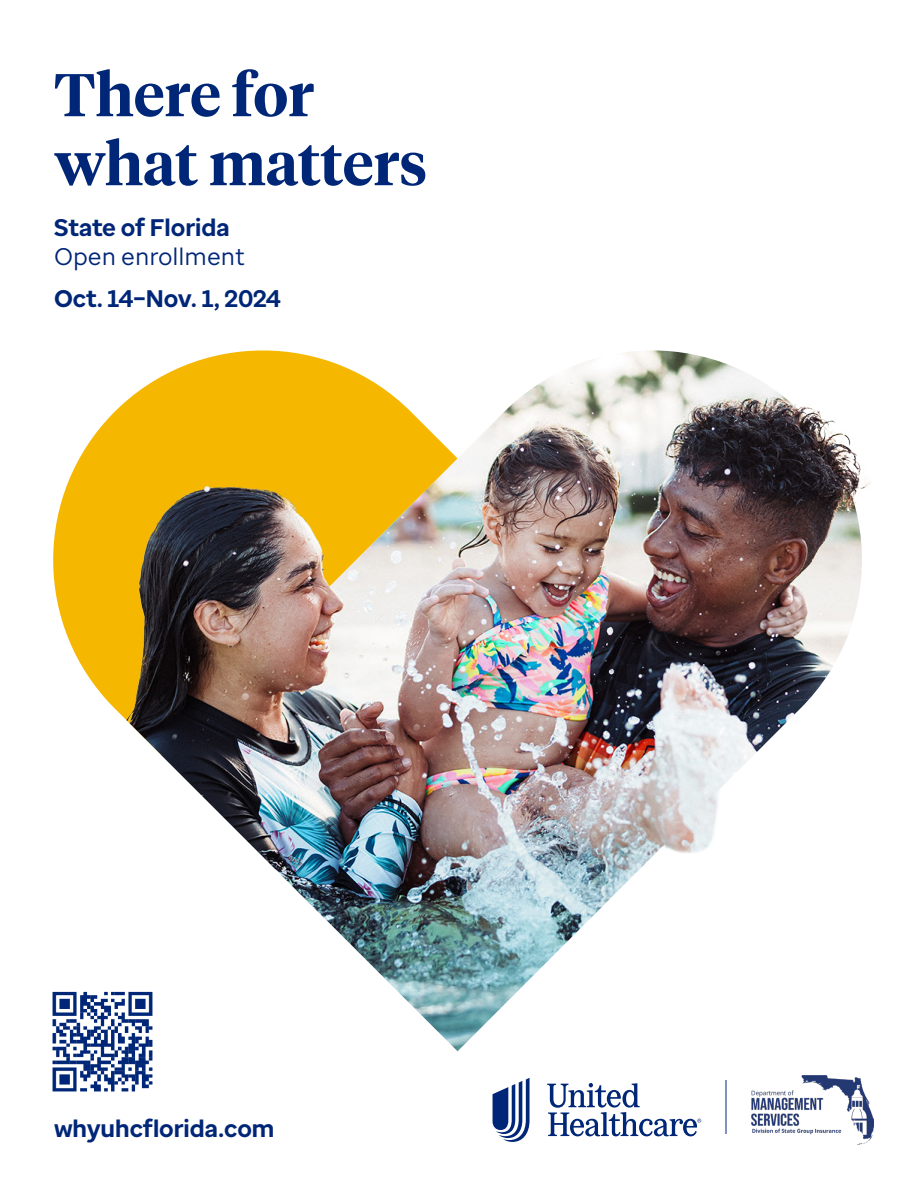
<style>
.page{position:relative;width:918px;height:1188px;background:#fff}
.page>*{position:absolute;margin:0;border:0;box-sizing:border-box;transform-origin:0 0}
.t1{font:600 60px/69px "UHC Serif Headline";color:#002677}
.t2{font:700 24px "Enterprise Sans";color:#002677}
.t3{font:24px "Enterprise Sans";color:#002677}
</style>
<div class="page">
<img style="left:52px;top:1051px;width:101px;height:41px">
<img style="left:52px;top:350px;width:819px;height:701px">
<hr style="left:726px;top:1080px;width:1px;height:54px;background:#002677">
<svg style="left:493px;top:1078px;width:37px;height:64px"></svg>
<svg style="left:547px;top:1083px;width:154px;height:53px"></svg>
<img style="left:752px;top:1076px;width:121px;height:69px">
<h1 class="t1" style="left:54px;top:58px;width:375px">There for what matters</h1>
<p class="t2" style="left:54px;top:212px;width:177px">State of Florida</p>
<p class="t3" style="left:54px;top:241px;width:192px">Open enrollment</p>
<p class="t2" style="left:54px;top:283px;width:228px">Oct. 14–Nov. 1, 2024</p>
<p class="t2" style="left:54px;top:1112px;width:222px">whyuhcflorida.com</p>
</div>
